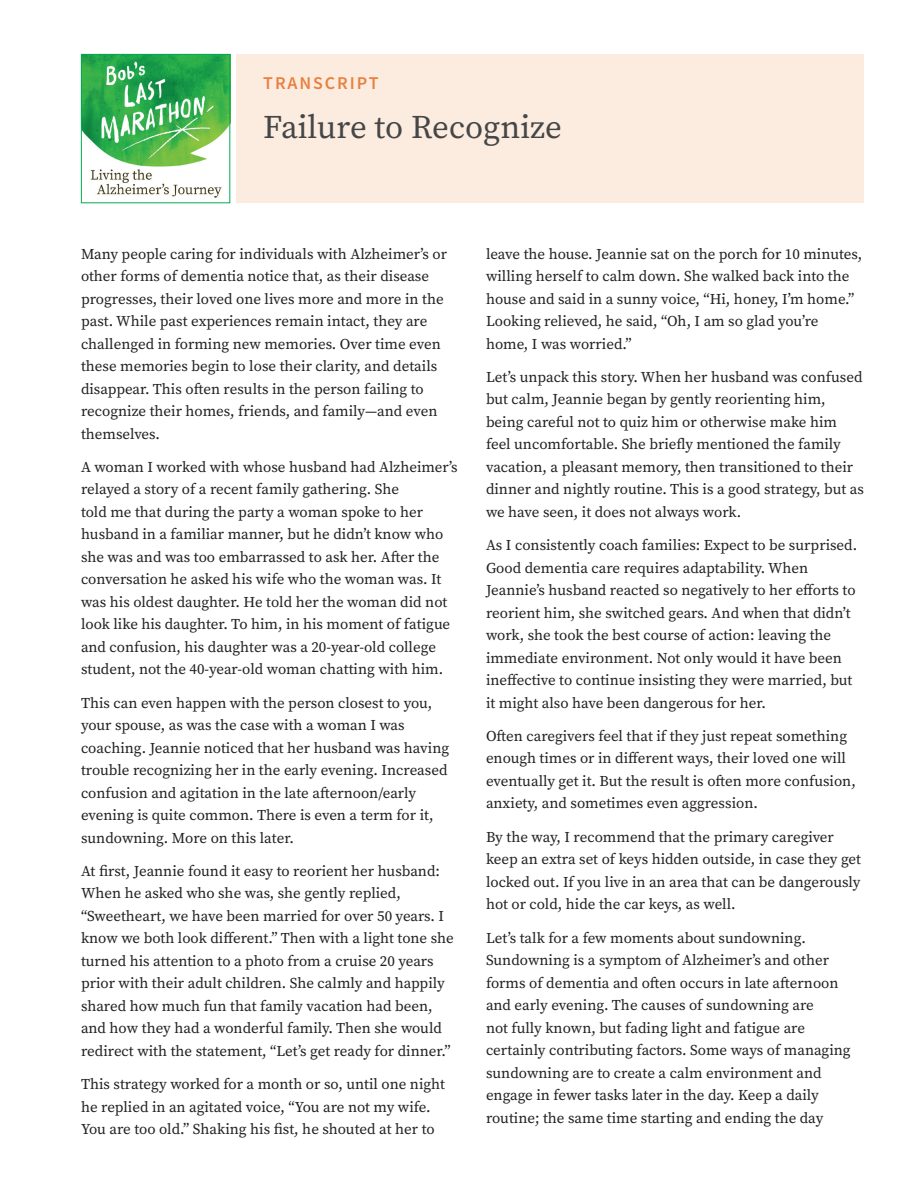
<style>
.page{position:relative;width:918px;height:1188px;background:#fff}
.page>*{position:absolute;margin:0;border:0;box-sizing:border-box;transform-origin:0 0}
.t1{font:33px "Source Serif Variable";color:#454647}
.t2{font:18px "Source Sans Variable";letter-spacing:.135em;color:#e78142}
.t3{font:15px/22.5px "Source Serif Variable";color:#231f20}
</style>
<div class="page">
<div style="left:237px;top:54px;width:627px;height:148px;background:#fcecdf"></div>
<img style="left:83px;top:56px;width:145px;height:142px">
<div style="left:81px;top:54px;width:149px;height:149px;border:1px solid #00aa52"></div>
<p class="t2" style="left:263px;top:72px;width:117px">TRANSCRIPT</p>
<h1 class="t1" style="left:263px;top:105px;width:300px">Failure to Recognize</h1>
<p class="t3" style="left:81px;top:242px;width:368px">Many people caring for individuals with Alzheimer’s or other forms of dementia notice that, as their disease progresses, their loved one lives more and more in the past. While past experiences remain intact, they are challenged in forming new memories. Over time even these memories begin to lose their clarity, and details disappear. This often results in the person failing to recognize their homes, friends, and family—and even themselves.</p>
<p class="t3" style="left:81px;top:456px;width:378px">A woman I worked with whose husband had Alzheimer’s relayed a story of a recent family gathering. She<br>told me that during the party a woman spoke to her husband in a familiar manner, but he didn’t know who she was and was too embarrassed to ask her. After the conversation he asked his wife who the woman was. It was his oldest daughter. He told her the woman did not look like his daughter. To him, in his moment of fatigue and confusion, his daughter was a 20-year-old college student, not the 40-year-old woman chatting with him.</p>
<p class="t3" style="left:81px;top:691px;width:370px">This can even happen with the person closest to you, your spouse, as was the case with a woman I was coaching. Jeannie noticed that her husband was having trouble recognizing her in the early evening. Increased confusion and agitation in the late afternoon/early evening is quite common. There is even a term for it, sundowning. More on this later.</p>
<p class="t3" style="left:81px;top:860px;width:374px">At first, Jeannie found it easy to reorient her husband:<br>When he asked who she was, she gently replied, “Sweetheart, we have been married for over 50 years. I know we both look different.” Then with a light tone she turned his attention to a photo from a cruise 20 years prior with their adult children. She calmly and happily shared how much fun that family vacation had been, and how they had a wonderful family. Then she would redirect with the statement, “Let’s get ready for dinner.”</p>
<p class="t3" style="left:81px;top:1073px;width:365px">This strategy worked for a month or so, until one night he replied in an agitated voice, “You are not my wife.<br>You are too old.” Shaking his fist, he shouted at her to</p>
<p class="t3" style="left:486px;top:242px;width:378px">leave the house. Jeannie sat on the porch for 10 minutes, willing herself to calm down. She walked back into the house and said in a sunny voice, “Hi, honey, I’m home.” Looking relieved, he said, “Oh, I am so glad you’re home, I was worried.”</p>
<p class="t3" style="left:486px;top:366px;width:379px">Let’s unpack this story. When her husband was confused but calm, Jeannie began by gently reorienting him, being careful not to quiz him or otherwise make him feel uncomfortable. She briefly mentioned the family vacation, a pleasant memory, then transitioned to their dinner and nightly routine. This is a good strategy, but as we have seen, it does not always work.</p>
<p class="t3" style="left:486px;top:534px;width:373px">As I consistently coach families: Expect to be surprised.<br>Good dementia care requires adaptability. When Jeannie’s husband reacted so negatively to her efforts to reorient him, she switched gears. And when that didn’t work, she took the best course of action: leaving the immediate environment. Not only would it have been ineffective to continue insisting they were married, but it might also have been dangerous for her.</p>
<p class="t3" style="left:486px;top:725px;width:371px">Often caregivers feel that if they just repeat something enough times or in different ways, their loved one will eventually get it. But the result is often more confusion, anxiety, and sometimes even aggression.</p>
<p class="t3" style="left:486px;top:825px;width:377px">By the way, I recommend that the primary caregiver keep an extra set of keys hidden outside, in case they get locked out. If you live in an area that can be dangerously hot or cold, hide the car keys, as well.</p>
<p class="t3" style="left:486px;top:926px;width:366px">Let’s talk for a few moments about sundowning.<br>Sundowning is a symptom of Alzheimer’s and other forms of dementia and often occurs in late afternoon and early evening. The causes of sundowning are<br>not fully known, but fading light and fatigue are certainly contributing factors. Some ways of managing sundowning are to create a calm environment and engage in fewer tasks later in the day. Keep a daily routine; the same time starting and ending the day</p>
</div>
